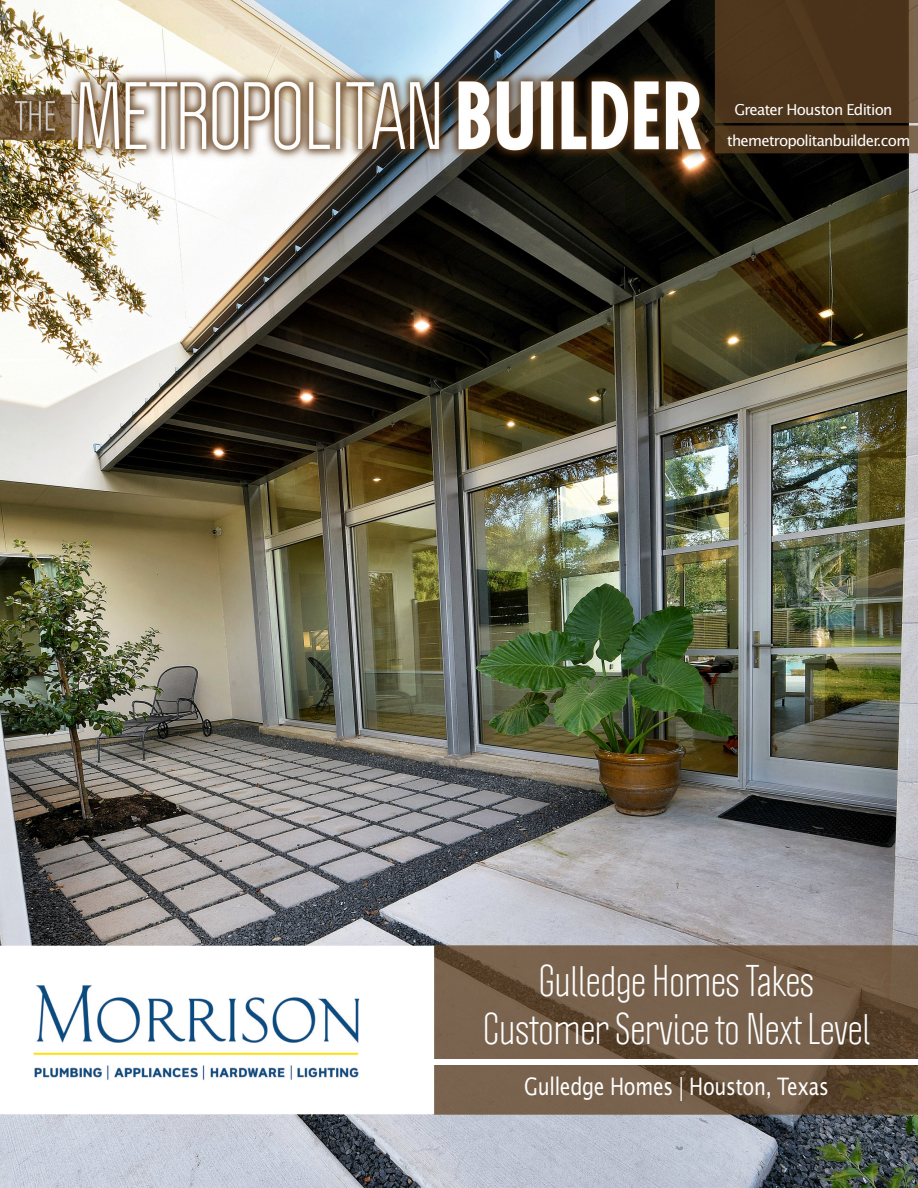
<style>
.page{position:relative;width:918px;height:1188px;background:#fff}
.page>*{position:absolute;margin:0;border:0;box-sizing:border-box;transform-origin:0 0}
.Body_Copy{font:39px/48px "Politica";color:#fff;text-align:center}
.t1{font:24px "Lucida Sans";letter-spacing:-.015em;color:#fff;scale:.8 1}
.t2{font:15px "Lucida Sans";letter-spacing:-.05em;color:#fff}
</style>
<div class="page">
<img style="left:0;top:0;width:918px;height:1188px">
<div style="left:433px;top:1059px;width:485px;height:5px;background:#fff"></div>
<p class="t2" style="left:734px;top:101px;width:160px">Greater Houston Edition</p>
<p class="t2" style="left:727px;top:132px;width:185px">themetropolitanbuilder.com</p>
<p class="Body_Copy" style="left:483px;top:958px;width:388px">Gulledge Homes Takes<br>Customer Service to Next Level</p>
<p class="t1" style="left:524px;top:1073px;width:382px">Gulledge Homes | Houston, Texas</p>
</div>
